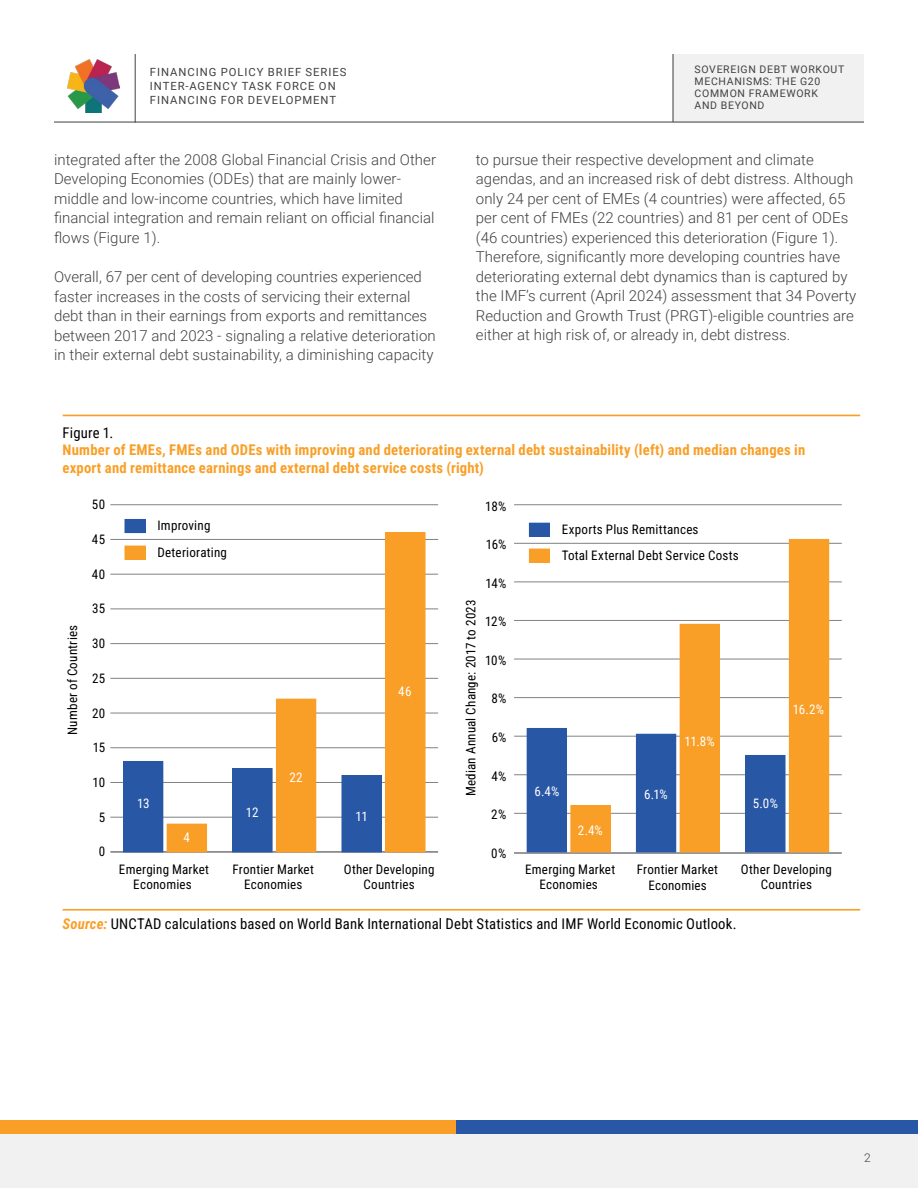
<style>
.page{position:relative;width:918px;height:1188px;background:#fff}
.page>*{position:absolute;margin:0;border:0;box-sizing:border-box;transform-origin:0 0}
.t1{font:300 15px/19.5px "Roboto";letter-spacing:.005em;color:#414042}
.t2{font:700 14.7px/17.5px "Roboto Condensed";letter-spacing:.015em;color:#f99f27}
.t3{font:14.7px "Roboto Condensed";letter-spacing:.01em;color:#000}
.t4{font:13.05px/15.6px "Roboto Condensed";letter-spacing:.015em;color:#000;text-align:center}
.t5{font:13.05px "Roboto Condensed";letter-spacing:-.03em;color:#fff}
.t6{font:300 12px "Roboto";color:#414042}
.t7{font:11.25px/13.5px "Roboto";letter-spacing:.085em;color:#414042}
.t8{font:10.5px/12px "Roboto";letter-spacing:.065em;color:#414042}
.s1{font-weight:700;font-style:italic;color:#f99f27}
</style>
<div class="page">
<div style="left:0;top:1134px;width:918px;height:54px;background:#f1f1f2"></div>
<div style="left:0;top:1120px;width:457px;height:14px;background:#f99e26"></div>
<div style="left:457px;top:1120px;width:461px;height:14px;background:#2757a5"></div>
<div style="left:673px;top:54px;width:191px;height:68px;background:#f1f1f2"></div>
<hr style="left:673px;top:54px;width:1px;height:68px;background:#414042">
<img style="left:68px;top:59px;width:52px;height:54px">
<hr style="left:54px;top:122px;width:810px;height:1px;background:#414042">
<hr style="left:135px;top:54px;width:1px;height:69px;background:#414042">
<hr style="left:63px;top:415px;width:797px;height:1px;background:#f99f27">
<hr style="left:63px;top:909px;width:797px;height:2px;background:#f99f27">
<hr style="left:514px;top:852px;width:328px;height:2px;background:#808285">
<hr style="left:514px;top:813px;width:328px;height:1px;background:#808285">
<hr style="left:514px;top:774px;width:328px;height:1px;background:#808285">
<hr style="left:514px;top:736px;width:328px;height:1px;background:#808285">
<hr style="left:514px;top:697px;width:328px;height:1px;background:#808285">
<hr style="left:514px;top:659px;width:328px;height:1px;background:#808285">
<hr style="left:514px;top:620px;width:328px;height:1px;background:#808285">
<hr style="left:514px;top:581px;width:328px;height:1px;background:#808285">
<hr style="left:514px;top:543px;width:328px;height:1px;background:#808285">
<hr style="left:514px;top:504px;width:328px;height:1px;background:#808285">
<div style="left:529px;top:523px;width:20px;height:13px;background:#2857a5"></div>
<div style="left:529px;top:523px;width:21px;height:14px;border:1px solid #2857a5"></div>
<div style="left:571px;top:806px;width:39px;height:46px;background:#f99f27"></div>
<div style="left:570px;top:805px;width:41px;height:47px;border:1px solid #f99f27"></div>
<div style="left:680px;top:624px;width:39px;height:228px;background:#f99f27"></div>
<div style="left:680px;top:624px;width:40px;height:228px;border:1px solid #f99f27"></div>
<div style="left:789px;top:539px;width:40px;height:313px;background:#f99f27"></div>
<div style="left:529px;top:549px;width:20px;height:13px;background:#f99f27"></div>
<div style="left:529px;top:549px;width:21px;height:14px;border:1px solid #f99f27"></div>
<div style="left:527px;top:728px;width:40px;height:124px;background:#2857a5"></div>
<div style="left:636px;top:734px;width:40px;height:118px;background:#2857a5"></div>
<div style="left:746px;top:755px;width:39px;height:97px;background:#2857a5"></div>
<div style="left:745px;top:755px;width:40px;height:97px;border:1px solid #2857a5"></div>
<div style="left:125px;top:519px;width:20px;height:14px;background:#2857a5"></div>
<div style="left:125px;top:546px;width:20px;height:13px;background:#f99f27"></div>
<div style="left:125px;top:546px;width:20px;height:14px;border:1px solid #f99f27"></div>
<hr style="left:110px;top:851px;width:328px;height:2px;background:#808285">
<hr style="left:110px;top:817px;width:328px;height:1px;background:#808285">
<hr style="left:110px;top:782px;width:328px;height:1px;background:#808285">
<hr style="left:110px;top:747px;width:328px;height:1px;background:#808285">
<hr style="left:110px;top:713px;width:328px;height:1px;background:#808285">
<hr style="left:110px;top:678px;width:328px;height:1px;background:#808285">
<hr style="left:110px;top:643px;width:328px;height:1px;background:#808285">
<hr style="left:110px;top:608px;width:328px;height:1px;background:#808285">
<hr style="left:110px;top:574px;width:328px;height:1px;background:#808285">
<hr style="left:110px;top:539px;width:328px;height:1px;background:#808285">
<hr style="left:110px;top:504px;width:328px;height:1px;background:#808285">
<div style="left:167px;top:824px;width:40px;height:28px;background:#f99f27"></div>
<div style="left:276px;top:699px;width:40px;height:153px;background:#f99f27"></div>
<div style="left:386px;top:533px;width:39px;height:319px;background:#f99f27"></div>
<div style="left:385px;top:532px;width:40px;height:320px;border:1px solid #f99f27"></div>
<div style="left:123px;top:762px;width:40px;height:90px;background:#2857a5"></div>
<div style="left:233px;top:769px;width:39px;height:83px;background:#2857a5"></div>
<div style="left:232px;top:768px;width:40px;height:84px;border:1px solid #2857a5"></div>
<div style="left:342px;top:776px;width:39px;height:76px;background:#2857a5"></div>
<div style="left:342px;top:775px;width:40px;height:77px;border:1px solid #2857a5"></div>
<p class="t7" style="left:150px;top:65px;width:198px">FINANCING POLICY BRIEF SERIES<br>INTER-AGENCY TASK FORCE ON<br>FINANCING FOR DEVELOPMENT</p>
<p class="t1" style="left:54px;top:149px;width:384px">integrated after the 2008 Global Financial Crisis and Other Developing Economies (ODEs) that are mainly lower&shy;middle and low-income countries, which have limited financial integration and remain reliant on official financial flows (Figure 1).</p>
<p class="t1" style="left:54px;top:267px;width:383px">Overall, 67 per cent of developing countries experienced faster increases in the costs of servicing their external debt than in their earnings from exports and remittances between 2017 and 2023 - signaling a relative deterioration in their external debt sustainability, a diminishing capacity</p>
<p class="t8" style="left:695px;top:63px;width:151px">SOVEREIGN DEBT WORKOUT<br>MECHANISMS: THE G20<br>COMMON FRAMEWORK<br>AND BEYOND</p>
<p class="t1" style="left:476px;top:149px;width:382px">to pursue their respective development and climate agendas, and an increased risk of debt distress. Although only 24 per cent of EMEs (4 countries) were affected, 65 per cent of FMEs (22 countries) and 81 per cent of ODEs (46 countries) experienced this deterioration (Figure 1).<br>Therefore, significantly more developing countries have deteriorating external debt dynamics than is captured by the IMF’s current (April 2024) assessment that 34 Poverty Reduction and Growth Trust (PRGT)-eligible countries are either at high risk of, or already in, debt distress.</p>
<p class="t3" style="left:63px;top:422px;width:52px">Figure 1.</p>
<p class="t2" style="left:63px;top:441px;width:744px">Number of EMEs, FMEs and ODEs with improving and deteriorating external debt sustainability (left) and median changes in export and remittance earnings and external debt service costs (right)</p>
<p class="t4" style="left:64px;top:735px;width:111px;rotate:-90deg">Number of Countries</p>
<p class="t4" style="left:92px;top:496px;width:15px">50</p>
<p class="t4" style="left:92px;top:531px;width:15px">45</p>
<p class="t4" style="left:92px;top:566px;width:15px">40</p>
<p class="t4" style="left:92px;top:600px;width:15px">35</p>
<p class="t4" style="left:92px;top:635px;width:15px">30</p>
<p class="t4" style="left:92px;top:670px;width:15px">25</p>
<p class="t4" style="left:92px;top:705px;width:15px">20</p>
<p class="t4" style="left:93px;top:739px;width:14px">15</p>
<p class="t4" style="left:93px;top:774px;width:14px">10</p>
<p class="t4" style="left:99px;top:809px;width:8px">5</p>
<p class="t4" style="left:99px;top:844px;width:8px">0</p>
<p class="t4" style="left:158px;top:517px;width:54px">Improving</p>
<p class="t4" style="left:158px;top:544px;width:71px">Deteriorating</p>
<p class="t5" style="left:137px;top:794px;width:14px">13</p>
<p class="t5" style="left:184px;top:828px;width:8px">4</p>
<p class="t5" style="left:289px;top:768px;width:15px">22</p>
<p class="t5" style="left:246px;top:803px;width:14px">12</p>
<p class="t5" style="left:356px;top:807px;width:14px">11</p>
<p class="t5" style="left:398px;top:683px;width:15px">46</p>
<p class="t4" style="left:119px;top:861px;width:92px">Emerging Market<br>Economies</p>
<p class="t4" style="left:233px;top:861px;width:83px">Frontier Market<br>Economies</p>
<p class="t4" style="left:344px;top:861px;width:92px">Other Developing<br>Countries</p>
<p class="t4" style="left:485px;top:498px;width:23px">18%</p>
<p class="t4" style="left:486px;top:536px;width:22px">16%</p>
<p class="t4" style="left:485px;top:575px;width:22px">14%</p>
<p class="t4" style="left:463px;top:796px;width:198px;rotate:-90deg">Median Annual Change: 2017 to 2023</p>
<p class="t4" style="left:485px;top:613px;width:23px">12%</p>
<p class="t4" style="left:485px;top:652px;width:23px">10%</p>
<p class="t4" style="left:491px;top:690px;width:16px">8%</p>
<p class="t4" style="left:492px;top:729px;width:16px">6%</p>
<p class="t4" style="left:492px;top:768px;width:16px">4%</p>
<p class="t4" style="left:491px;top:806px;width:16px">2%</p>
<p class="t4" style="left:491px;top:845px;width:17px">0%</p>
<p class="t4" style="left:562px;top:521px;width:138px">Exports Plus Remittances</p>
<p class="t4" style="left:562px;top:547px;width:178px">Total External Debt Service Costs</p>
<p class="t5" style="left:535px;top:782px;width:26px">6.4%</p>
<p class="t5" style="left:644px;top:785px;width:25px">6.1%</p>
<p class="t5" style="left:578px;top:821px;width:27px">2.4%</p>
<p class="t5" style="left:685px;top:732px;width:32px">11.8%</p>
<p class="t5" style="left:793px;top:700px;width:33px">16.2%</p>
<p class="t5" style="left:753px;top:794px;width:27px">5.0%</p>
<p class="t4" style="left:525px;top:861px;width:92px">Emerging Market<br>Economies</p>
<p class="t4" style="left:637px;top:861px;width:83px">Frontier Market<br>Economies</p>
<p class="t4" style="left:741px;top:861px;width:92px">Other Developing<br>Countries</p>
<p class="t3" style="left:63px;top:914px;width:676px"><span class="s1">Source:</span> UNCTAD calculations based on World Bank International Debt Statistics and IMF World Economic Outlook.</p>
<p class="t6" style="left:864px;top:1150px;width:8px">2</p>
</div>
